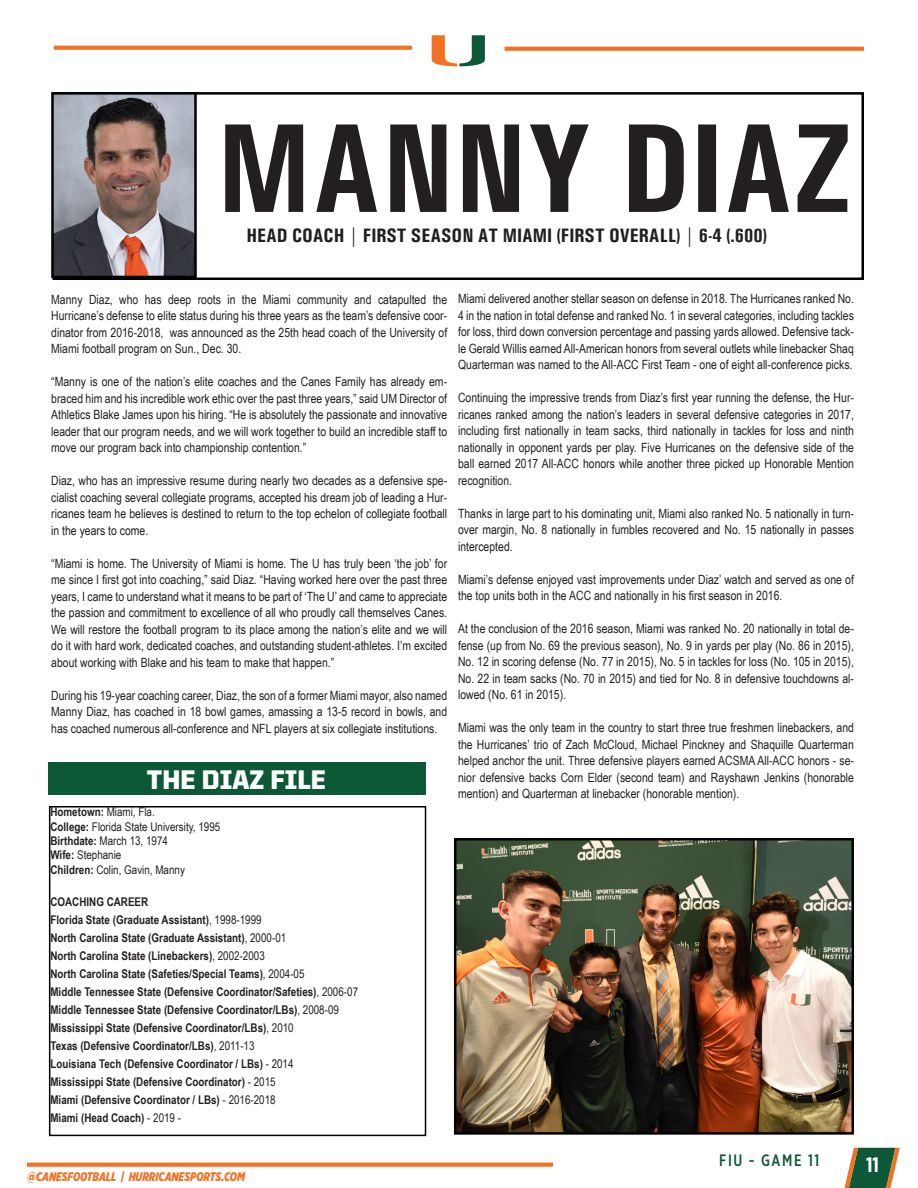
<style>
.page{position:relative;width:918px;height:1188px;background:#fff}
.page>*{position:absolute;margin:0;border:0;box-sizing:border-box;transform-origin:0 0}
.t1{font:700 condensed 126.9px "Univers";color:#231f20}
.t2{font:900 27px "United Sans Reg";color:#fff}
.t3{font:700 20.85px "Gotham X Narrow";color:#fff}
.t4{font:700 condensed 19.5px "Univers";color:#231f20}
.t5{font:500 16.5px "Gotham X Narrow";letter-spacing:.1em;color:#0d5837}
.t6{font:12.75px/16.5px "Arial Narrow";color:#231f20;text-align:justify}
.t7{font:italic 900 12.45px "Gotham X Narrow";color:#f37123}
.t8{font:700 12px/18px "Arial Narrow";color:#231f20}
.t9{font:12px "Arial Narrow";color:#231f20}
.s1{font-weight:700}
.s2{font-weight:400}
</style>
<div class="page">
<svg style="left:54px;top:46px;width:358px;height:4px"></svg>
<svg style="left:431px;top:35px;width:54px;height:32px"></svg>
<svg style="left:27px;top:1163px;width:526px;height:4px;background:#f37930"></svg>
<svg style="left:844px;top:1148px;width:56px;height:40px"></svg>
<svg style="left:505px;top:47px;width:359px;height:4px"></svg>
<div style="left:52px;top:92px;width:812px;height:188px;background:#fff;border:3px solid #000"></div>
<img style="left:55px;top:96px;width:138px;height:178px">
<div style="left:51px;top:92px;width:146px;height:186px;border:3px solid #000"></div>
<div style="left:48px;top:763px;width:378px;height:32px;background:#0d5837"></div>
<div style="left:49px;top:806px;width:377px;height:330px;border:2px solid #000"></div>
<img style="left:457px;top:841px;width:394px;height:291px">
<div style="left:454px;top:838px;width:400px;height:297px;border:2px solid #000"></div>
<p class="t1" style="left:218px;top:92px;width:636px">MANNY DIAZ</p>
<p class="t4" style="left:246px;top:223px;width:522px">HEAD COACH | FIRST SEASON AT MIAMI (FIRST OVERALL) | 6-4 (.600)</p>
<p class="t6" style="left:51px;top:291px;width:398px">Manny Diaz, who has deep roots in the Miami community and catapulted the Hurricane’s defense to elite status during his three years as the team’s defensive coor&shy;dinator from 2016-2018, was announced as the 25th head coach of the University of Miami football program on Sun., Dec. 30.</p>
<p class="t6" style="left:51px;top:373px;width:398px">“Manny is one of the nation’s elite coaches and the Canes Family has already em&shy;braced him and his incredible work ethic over the past three years,” said UM Director of Athletics Blake James upon his hiring. “He is absolutely the passionate and innovative leader that our program needs, and we will work together to build an incredible staff to move our program back into championship contention.”</p>
<p class="t6" style="left:51px;top:472px;width:398px">Diaz, who has an impressive resume during nearly two decades as a defensive spe&shy;cialist coaching several collegiate programs, accepted his dream job of leading a Hur&shy;ricanes team he believes is destined to return to the top echelon of collegiate football in the years to come.</p>
<p class="t6" style="left:51px;top:555px;width:398px">“Miami is home. The University of Miami is home. The U has truly been ‘the job’ for me since I first got into coaching,” said Diaz. “Having worked here over the past three years, I came to understand what it means to be part of ‘The U’ and came to appreciate the passion and commitment to excellence of all who proudly call themselves Canes.<br>We will restore the football program to its place among the nation’s elite and we will do it with hard work, dedicated coaches, and outstanding student-athletes. I’m excited about working with Blake and his team to make that happen.”</p>
<p class="t6" style="left:51px;top:687px;width:397px">During his 19-year coaching career, Diaz, the son of a former Miami mayor, also named Manny Diaz, has coached in 18 bowl games, amassing a 13-5 record in bowls, and has coached numerous all-conference and NFL players at six collegiate institutions.</p>
<p class="t2" style="left:147px;top:765px;width:181px">THE DIAZ FILE</p>
<p class="t9" style="left:50px;top:803px;width:106px"><span class="s1">Hometown:</span> Miami, Fla.</p>
<p class="t9" style="left:50px;top:818px;width:171px"><span class="s1">College:</span> Florida State University, 1995</p>
<p class="t9" style="left:50px;top:832px;width:119px"><span class="s1">Birthdate:</span> March 13, 1974</p>
<p class="t9" style="left:50px;top:846px;width:73px"><span class="s1">Wife:</span> Stephanie</p>
<p class="t9" style="left:50px;top:861px;width:136px"><span class="s1">Children:</span> Colin, Gavin, Manny</p>
<p class="t8" style="left:50px;top:892px;width:237px">COACHING CAREER<br>Florida State (Graduate Assistant)<span class="s2">, 1998-1999<br></span>North Carolina State (Graduate Assistant)<span class="s2">, 2000-01</span></p>
<p class="t8" style="left:50px;top:946px;width:216px">North Carolina State (Linebackers)<span class="s2">, 2002-2003</span></p>
<p class="t8" style="left:50px;top:964px;width:256px">North Carolina State (Safeties/Special Teams)<span class="s2">, 2004-05</span></p>
<p class="t8" style="left:50px;top:982px;width:309px">Middle Tennessee State (Defensive Coordinator/Safeties)<span class="s2">, 2006-07</span></p>
<p class="t8" style="left:50px;top:1000px;width:290px">Middle Tennessee State (Defensive Coordinator/LBs)<span class="s2">, 2008-09</span></p>
<p class="t8" style="left:50px;top:1018px;width:245px">Mississippi State (Defensive Coordinator/LBs)<span class="s2">, 2010</span></p>
<p class="t8" style="left:50px;top:1036px;width:206px">Texas (Defensive Coordinator/LBs)<span class="s2">, 2011-13</span></p>
<p class="t8" style="left:50px;top:1054px;width:245px">Louisiana Tech (Defensive Coordinator / LBs) <span class="s2">- 2014</span></p>
<p class="t8" style="left:50px;top:1072px;width:227px">Mississippi State (Defensive Coordinator) <span class="s2">- 2015</span></p>
<p class="t8" style="left:50px;top:1090px;width:227px">Miami (Defensive Coordinator / LBs) <span class="s2">- 2016-2018</span></p>
<p class="t8" style="left:50px;top:1108px;width:132px">Miami (Head Coach) <span class="s2">- 2019 -</span></p>
<p class="t6" style="left:458px;top:290px;width:397px">Miami delivered another stellar season on defense in 2018. The Hurricanes ranked No.<br>4 in the nation in total defense and ranked No. 1 in several categories, including tackles for loss, third down conversion percentage and passing yards allowed. Defensive tack&shy;le Gerald Willis earned All-American honors from several outlets while linebacker Shaq Quarterman was named to the All-ACC First Team - one of eight all-conference picks.</p>
<p class="t6" style="left:458px;top:389px;width:397px">Continuing the impressive trends from Diaz’s first year running the defense, the Hur&shy;ricanes ranked among the nation’s leaders in several defensive categories in 2017, including first nationally in team sacks, third nationally in tackles for loss and ninth nationally in opponent yards per play. Five Hurricanes on the defensive side of the ball earned 2017 All-ACC honors while another three picked up Honorable Mention recognition.</p>
<p class="t6" style="left:458px;top:504px;width:397px">Thanks in large part to his dominating unit, Miami also ranked No. 5 nationally in turn&shy;over margin, No. 8 nationally in fumbles recovered and No. 15 nationally in passes intercepted.</p>
<p class="t6" style="left:458px;top:570px;width:397px">Miami’s defense enjoyed vast improvements under Diaz’ watch and served as one of the top units both in the ACC and nationally in his first season in 2016.</p>
<p class="t6" style="left:458px;top:620px;width:397px">At the conclusion of the 2016 season, Miami was ranked No. 20 nationally in total de&shy;fense (up from No. 69 the previous season), No. 9 in yards per play (No. 86 in 2015), No. 12 in scoring defense (No. 77 in 2015), No. 5 in tackles for loss (No. 105 in 2015), No. 22 in team sacks (No. 70 in 2015) and tied for No. 8 in defensive touchdowns al&shy;lowed (No. 61 in 2015).</p>
<p class="t6" style="left:458px;top:719px;width:397px">Miami was the only team in the country to start three true freshmen linebackers, and the Hurricanes’ trio of Zach McCloud, Michael Pinckney and Shaquille Quarterman helped anchor the unit. Three defensive players earned ACSMA All-ACC honors - se&shy;nior defensive backs Corn Elder (second team) and Rayshawn Jenkins (honorable mention) and Quarterman at linebacker (honorable mention).</p>
<p class="t7" style="left:27px;top:1169px;width:219px">@CANESFOOTBALL | HURRICANESPORTS.COM</p>
<p class="t5" style="left:719px;top:1150px;width:102px">FIU - GAME 11</p>
<h3 class="t3" style="left:866px;top:1152px;width:15px">11</h3>
</div>
